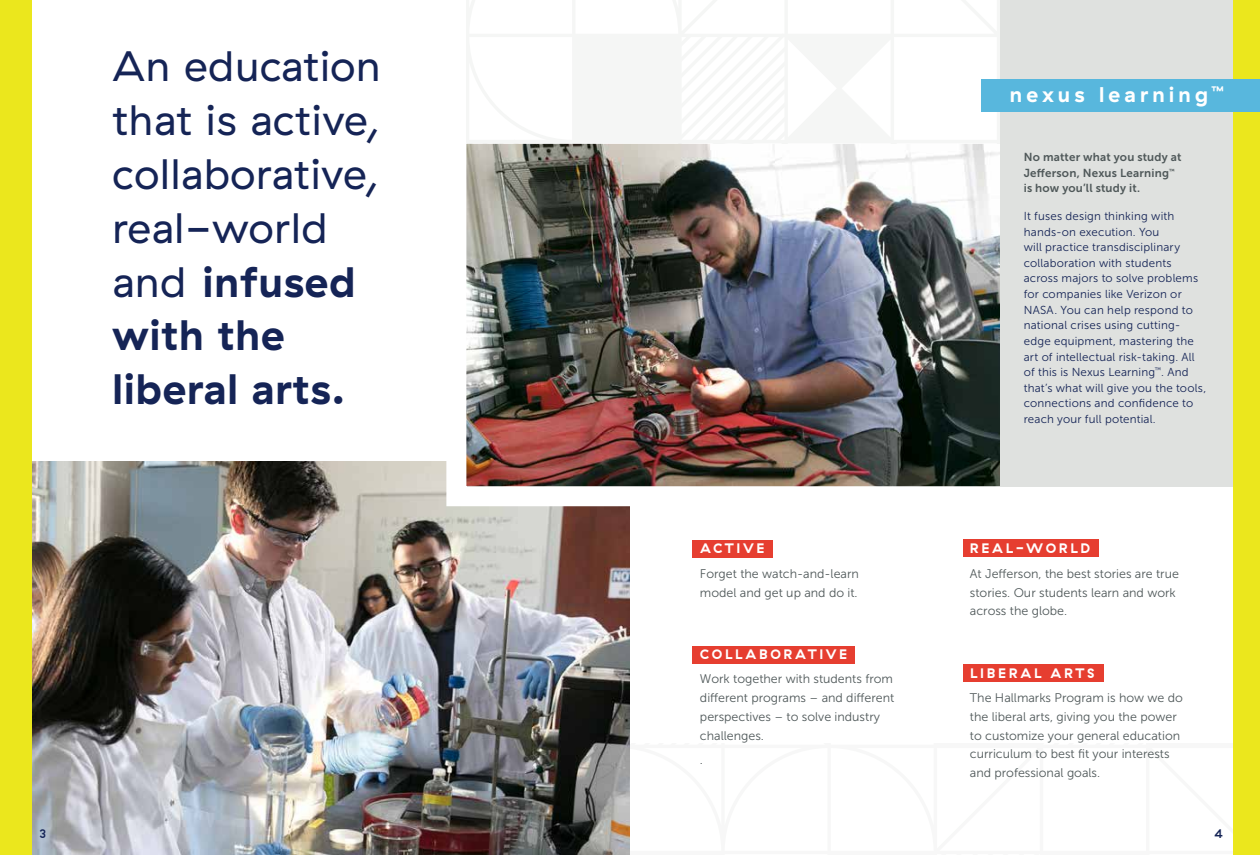
<style>
.page{position:relative;width:1260px;height:855px;background:#fff}
.page>*{position:absolute;margin:0;border:0;box-sizing:border-box;transform-origin:0 0}
.t1{font:42.5px/53.8px "GT Haptik";letter-spacing:.02em;color:#152456}
.t2{font:700 21.25px "GT Haptik";letter-spacing:.195em;color:#fff}
.t3{font:700 13.75px "GT Haptik";letter-spacing:.195em;color:#fff}
.t4{font:12.5px/18.8px "Museo Sans 300";color:#4f5859}
.t5{font:500 12.5px "GT Haptik";color:#152456}
.t6{font:11.5px/15.6px "Museo Sans 300";letter-spacing:.015em;color:#152456}
.t7{font:11.5px/15.6px "Museo Sans 700";letter-spacing:.02em;color:#4f5859}
.s1{font-weight:700}
</style>
<div class="page">
<div style="left:963px;top:540px;width:135px;height:17px;background:#e63e30"></div>
<div style="left:963px;top:665px;width:140px;height:17px;background:#e63e30"></div>
<img style="left:32px;top:461px;width:598px;height:394px">
<div style="left:693px;top:540px;width:80px;height:17px;background:#e63e30"></div>
<div style="left:693px;top:646px;width:162px;height:17px;background:#e63e30"></div>
<img style="left:436px;top:144px;width:595px;height:372px">
<div style="left:1000px;top:0;width:236px;height:486px;background:#dfe1df"></div>
<div style="left:1234px;top:0;width:26px;height:855px;background:#ebe71d"></div>
<div style="left:0;top:0;width:32px;height:855px;background:#ebe71d"></div>
<div style="left:982px;top:79px;width:278px;height:33px;background:#58b7dd"></div>
<h1 class="t1" style="left:112px;top:40px;width:270px">An education that is active, collaborative, real-world and <span class="s1">infused with the liberal arts.</span></h1>
<p class="t3" style="left:700px;top:540px;width:66px">ACTIVE</p>
<p class="t4" style="left:700px;top:564px;width:160px">Forget the watch-and-learn model and get up and do it.</p>
<p class="t3" style="left:700px;top:646px;width:149px">COLLABORATIVE</p>
<p class="t4" style="left:700px;top:670px;width:196px">Work together with students from different programs – and different perspectives – to solve industry challenges.</p>
<p class="t4" style="left:700px;top:751px;width:5px">.</p>
<h2 class="t2" style="left:1010px;top:82px;width:215px">nexus learning<sup>™</sup></h2>
<p class="t7" style="left:1024px;top:149px;width:159px">No matter what you study at<br>Jefferson, Nexus Learning<sup>™ </sup>is how you’ll study it.</p>
<p class="t6" style="left:1024px;top:208px;width:184px">It fuses design thinking with hands-on execution. You<br>will practice transdisciplinary collaboration with students across majors to solve problems for companies like Verizon or<br>NASA. You can help respond to national crises using cutting&shy;edge equipment, mastering the art of intellectual risk-taking. All of this is Nexus Learning<sup>™</sup>. And that’s what will give you the tools, connections and confidence to reach your full potential.</p>
<p class="t3" style="left:970px;top:540px;width:122px">REAL-WORLD</p>
<p class="t4" style="left:970px;top:564px;width:211px">At Jefferson, the best stories are true stories. Our students learn and work across the globe.</p>
<p class="t3" style="left:970px;top:665px;width:126px">LIBERAL ARTS</p>
<p class="t4" style="left:970px;top:689px;width:215px">The Hallmarks Program is how we do the liberal arts, giving you the power to customize your general education curriculum to best fit your interests and professional goals.</p>
<p class="t5" style="left:40px;top:826px;width:8px">3</p>
<p class="t5" style="left:1214px;top:826px;width:10px">4</p>
</div>
